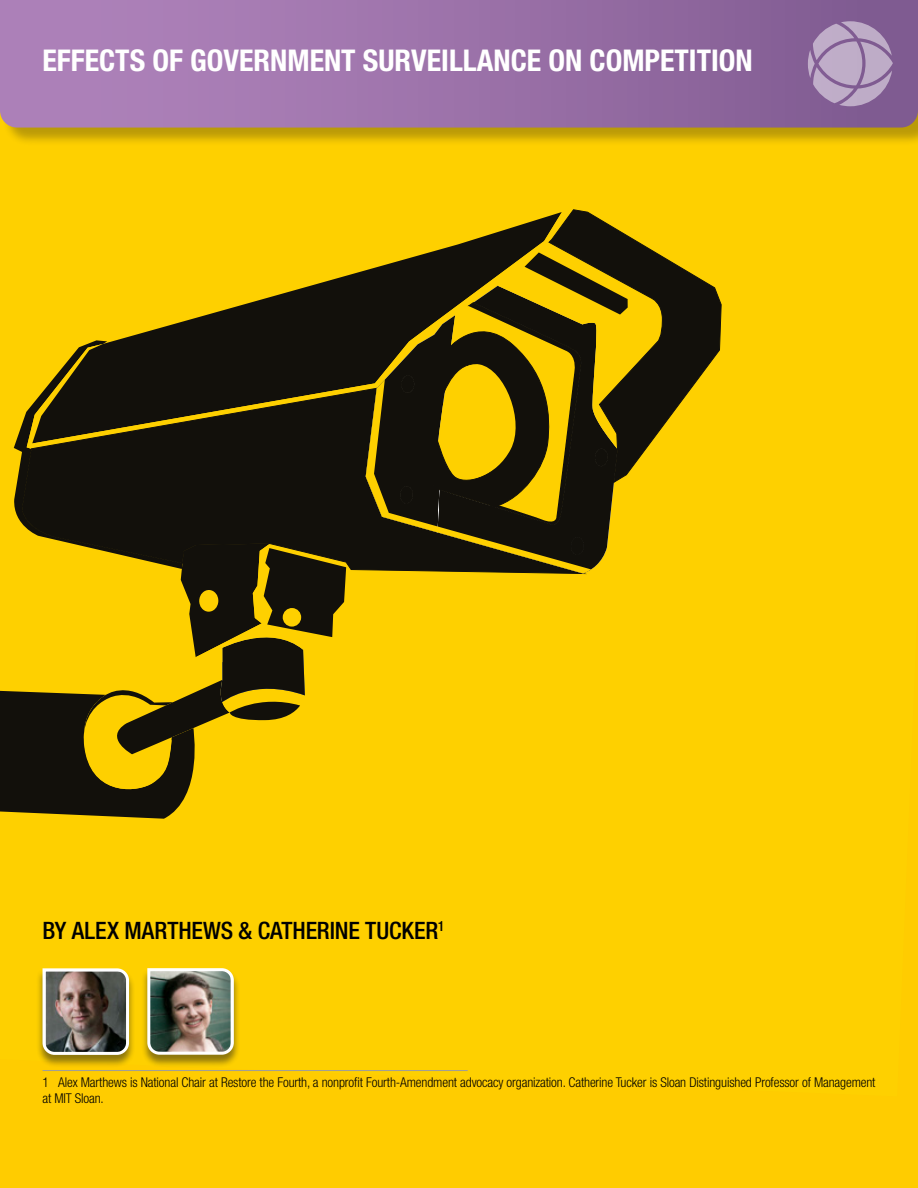
<style>
.page{position:relative;width:918px;height:1188px;background:#fc0}
.page>*{position:absolute;margin:0;border:0;box-sizing:border-box;transform-origin:0 0}
.t1{font:700 condensed 30px "Helvetica Neue LT Std";color:#fff}
.t2{font:500 condensed 24px "Helvetica Neue LT Std";letter-spacing:-.005em;color:#000}
.t3{font:300 condensed 13.5px/16.2px "Helvetica Neue LT Std";letter-spacing:-.01em;color:#000}
</style>
<div class="page">
<svg style="left:0;top:424px;width:346px;height:395px"></svg>
<svg style="left:46px;top:216px;width:676px;height:172px"></svg>
<svg style="left:22px;top:388px;width:344px;height:186px;background:#2b2409"></svg>
<svg style="left:366px;top:286px;width:243px;height:284px;background:#2a240a"></svg>
<div style="left:401px;top:375px;width:13px;height:18px;background:#12100b;border-radius:50%"></div>
<div style="left:401px;top:375px;width:13px;height:18px;border:1px solid #12100b;border-radius:50%"></div>
<svg style="left:549px;top:209px;width:172px;height:218px"></svg>
<svg style="left:366px;top:380px;width:225px;height:194px;background:#332b09"></svg>
<svg style="left:428px;top:242px;width:235px;height:286px"></svg>
<div style="left:36px;top:969px;width:99px;height:99px;background:#1d1d1b;opacity:.5"></div>
<img style="left:41px;top:968px;width:90px;height:88px">
<hr style="left:43px;top:1070px;width:425px;height:1px;background:#9d9d9c">
<div style="left:3px;top:0;width:915px;height:146px;background:#1d1d1b;opacity:.3"></div>
<svg style="left:0;top:0;width:918px;height:128px;background:#9b72a8"></svg>
<svg style="left:808px;top:21px;width:85px;height:85px;background:#a88fb4"></svg>
<div style="left:141px;top:968px;width:99px;height:99px;background:#1d1d1b;opacity:.5"></div>
<img style="left:146px;top:968px;width:89px;height:88px">
<h1 class="t1" style="left:43px;top:42px;width:712px">EFFECTS OF GOVERNMENT SURVEILLANCE ON COMPETITION</h1>
<h2 class="t2" style="left:43px;top:916px;width:403px">BY ALEX MARTHEWS &amp; CATHERINE TUCKER<sup>1</sup></h2>
<p class="t3" style="left:43px;top:1074px;width:835px">1 Alex Marthews is National Chair at Restore the Fourth, a nonprofit Fourth-Amendment advocacy organization. Catherine Tucker is Sloan Distinguished Professor of Management at MIT Sloan.</p>
</div>
